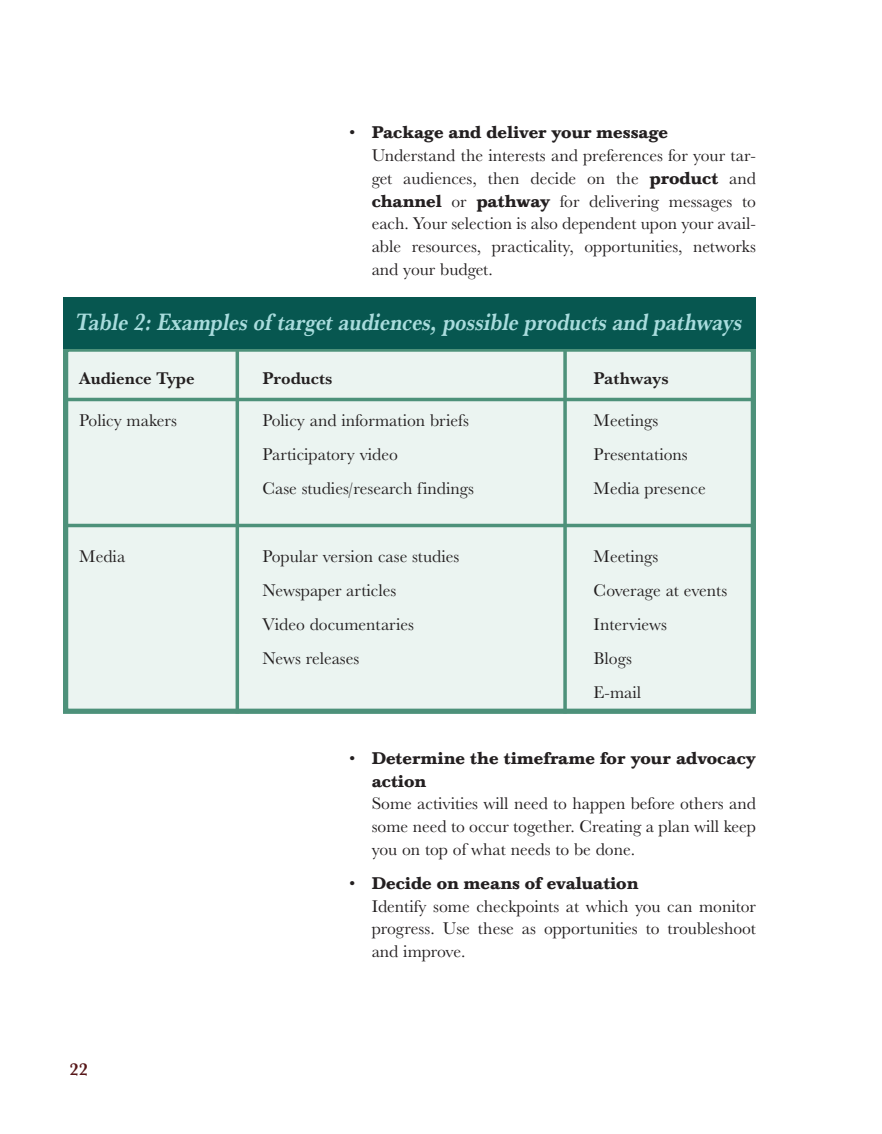
<style>
.page{position:relative;width:882px;height:1134px;background:#fff}
.page>*{position:absolute;margin:0;border:0;box-sizing:border-box;transform-origin:0 0}
.t1{font:24.5px "URW Basker T Bold Obli";color:#a9dcdd;scale:.85 1}
.t2{font:17.5px/34.1px "URW Basker T";color:#231f20}
.t3{font:700 17.5px/22.8px "Baskerville T";color:#231f20}
.t4{font:700 17.5px "URW Basker T";color:#231f20}
.t5{font:700 17.5px "URW Basker T";color:#571719}
.s1{font-family:"Baskerville T";font-weight:700}
</style>
<div class="page">
<div style="left:68px;top:352px;width:683px;height:357px;background:#ebf4f1"></div>
<div style="left:63px;top:346px;width:693px;height:368px;border:5px solid #4d917a"></div>
<hr style="left:63px;top:398px;width:693px;height:3px;background:#4d917a">
<hr style="left:63px;top:524px;width:693px;height:3px;background:#4d917a">
<hr style="left:236px;top:350px;width:3px;height:363px;background:#4d917a">
<svg style="left:563px;top:350px;width:4px;height:363px"></svg>
<div style="left:63px;top:298px;width:693px;height:51px;background:#075750"></div>
<p class="t3" style="left:346px;top:122px;width:323px">• Package and deliver your message</p>
<p class="t2" style="left:372px;top:144px;width:386px;line-height:22.8px;text-align:justify">Understand the interests and preferences for your tar&shy;get audiences, then decide on the <span class="s1">product</span> and <span class="s1">channel</span> or <span class="s1">pathway</span> for delivering messages to each. Your selection is also dependent upon your avail&shy;able resources, practicality, opportunities, networks and your budget.</p>
<h1 class="t1" style="left:76px;top:307px;width:786px">Table 2: Examples of target audiences, possible products and pathways</h1>
<p class="t4" style="left:79px;top:368px;width:117px">Audience Type</p>
<p class="t2" style="left:79px;top:402px;width:99px">Policy makers</p>
<p class="t2" style="left:79px;top:539px;width:48px">Media</p>
<p class="t5" style="left:69px;top:1059px;width:20px">22</p>
<p class="t4" style="left:262px;top:368px;width:72px">Products</p>
<p class="t2" style="left:262px;top:402px;width:213px">Policy and information briefs<br>Participatory video<br>Case studies/research findings</p>
<p class="t2" style="left:262px;top:539px;width:199px">Popular version case studies<br>Newspaper articles<br>Video documentaries<br>News releases</p>
<p class="t4" style="left:594px;top:368px;width:77px">Pathways</p>
<p class="t2" style="left:594px;top:402px;width:114px">Meetings<br>Presentations<br>Media presence</p>
<p class="t2" style="left:594px;top:539px;width:135px">Meetings<br>Coverage at events<br>Interviews<br>Blogs<br>E-mail</p>
<p class="t3" style="left:372px;top:747px;width:386px;text-indent:-25px">• Determine the timeframe for your advocacy action</p>
<p class="t2" style="left:372px;top:792px;width:386px;line-height:22.8px;text-align:justify">Some activities will need to happen before others and some need to occur together. Creating a plan will keep you on top of what needs to be done.</p>
<p class="t3" style="left:346px;top:872px;width:294px">• Decide on means of evaluation</p>
<p class="t2" style="left:372px;top:894px;width:386px;line-height:22.8px;text-align:justify">Identify some checkpoints at which you can monitor progress. Use these as opportunities to troubleshoot and improve.</p>
</div>
